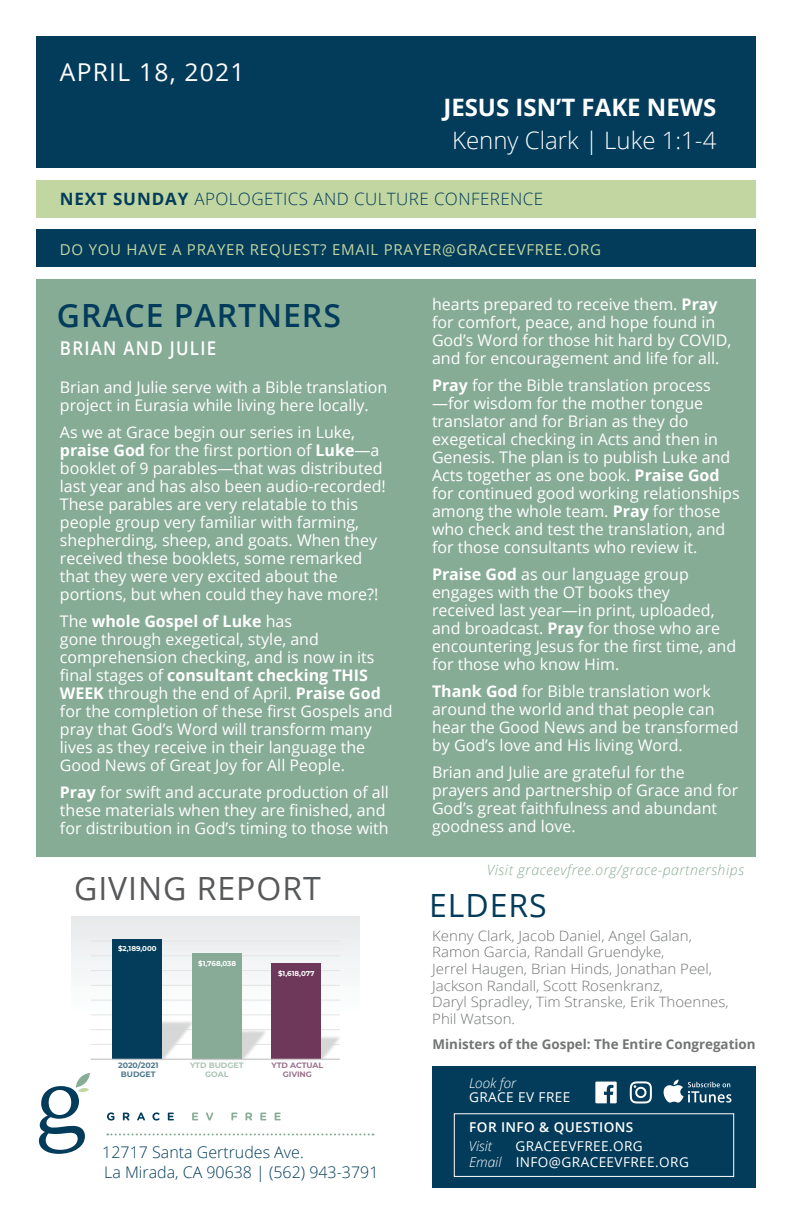
<style>
.page{position:relative;width:792px;height:1224px;background:#fff}
.page>*{position:absolute;margin:0;border:0;box-sizing:border-box;transform-origin:0 0}
.t1{font:600 32px "Open Sans";letter-spacing:.03em;color:#033c5b}
.t2{font:32px "Open Sans";letter-spacing:.03em;color:#57585a}
.t3{font:32px "Open Sans";letter-spacing:.03em;color:#033c5b}
.t4{font:24.6px "Open Sans";letter-spacing:.05em;color:#fff}
.t5{font:300 24px "Open Sans";color:#fff}
.t6{font:700 24px "Open Sans";color:#fff}
.t7{font:600 19px "Open Sans";letter-spacing:.075em;color:#fff;scale:.89 1}
.t8{font:300 17px "Open Sans";letter-spacing:.025em;color:#033c5b}
.t9{font:16px/18px "Open Sans";color:#fff}
.t10{font:300 16px/20px "Open Sans";color:#033c5b}
.t11{font:15px "Open Sans";letter-spacing:.05em;color:#c2d6a1}
.t12{font:300 14.2px/16.6px "Open Sans";color:#727574;scale:1.05 1}
.t13{font:italic 300 14px "Open Sans";letter-spacing:.045em;color:#87ac96}
.t14{font:13.6px/16.4px "Open Sans";letter-spacing:.03em;color:#fff}
.t15{font:italic 300 13.6px/16.4px "Open Sans";color:#fff}
.t16{font:600 13.6px "Open Sans";letter-spacing:.03em;color:#fff}
.t17{font:700 13.4px "Open Sans";color:#727574}
.t18{font:700 7.8px/8.6px "Montserrat";color:#4f788d;text-align:center}
.t19{font:700 7.8px/8.6px "Montserrat";letter-spacing:-.005em;color:#9b748d;text-align:center}
.t20{font:700 7.8px/8.6px "Montserrat";color:#abc4b5;text-align:center}
.t21{font:700 7.2px "Montserrat";color:#fff}
.s1{font-weight:700}
</style>
<div class="page">
<div style="left:36px;top:279px;width:720px;height:578px;background:#87ac96"></div>
<div style="left:36px;top:36px;width:720px;height:132px;background:#033c5b"></div>
<div style="left:36px;top:180px;width:720px;height:38px;background:#c2d6a1"></div>
<div style="left:36px;top:230px;width:720px;height:37px;background:#033c5b"></div>
<div style="left:432px;top:1067px;width:324px;height:121px;background:#033c5b"></div>
<svg style="left:595px;top:1082px;width:22px;height:21px"></svg>
<svg style="left:107px;top:1133px;width:267px;height:2px"></svg>
<div style="left:454px;top:1113px;width:280px;height:64px;border:1px solid #fff"></div>
<svg style="left:663px;top:1080px;width:68px;height:23px"></svg>
<svg style="left:630px;top:1081px;width:22px;height:23px"></svg>
<svg style="left:39px;top:1073px;width:51px;height:81px"></svg>
<svg style="left:107px;top:1112px;width:7px;height:9px"></svg>
<svg style="left:123px;top:1113px;width:6px;height:8px"></svg>
<svg style="left:137px;top:1112px;width:8px;height:9px"></svg>
<svg style="left:152px;top:1112px;width:8px;height:9px"></svg>
<svg style="left:168px;top:1113px;width:6px;height:7px"></svg>
<svg style="left:192px;top:1113px;width:6px;height:7px"></svg>
<svg style="left:206px;top:1113px;width:7px;height:8px"></svg>
<svg style="left:231px;top:1113px;width:6px;height:8px"></svg>
<svg style="left:246px;top:1113px;width:6px;height:8px"></svg>
<svg style="left:260px;top:1113px;width:6px;height:7px"></svg>
<svg style="left:275px;top:1113px;width:6px;height:7px"></svg>
<div style="left:72px;top:916px;width:288px;height:105px;background:linear-gradient(to right,#eeeff0,#eff1f2)"></div>
<hr style="left:122px;top:943px;width:224px;height:1px;background:#ebecec">
<hr style="left:91px;top:955px;width:249px;height:1px;background:#e3e4e4">
<hr style="left:91px;top:970px;width:249px;height:1px;background:#e3e4e4">
<hr style="left:91px;top:941px;width:249px;height:1px;background:#e3e4e4">
<hr style="left:91px;top:985px;width:249px;height:1px;background:#e3e4e4">
<hr style="left:91px;top:1000px;width:249px;height:1px;background:#e3e4e4">
<img style="left:321px;top:1015px;width:39px;height:44px">
<img style="left:242px;top:1008px;width:30px;height:51px">
<img style="left:91px;top:999px;width:101px;height:60px">
<div style="left:272px;top:963px;width:49px;height:96px;background:#6e385b"></div>
<div style="left:192px;top:954px;width:50px;height:105px;background:#87ab97"></div>
<div style="left:112px;top:939px;width:50px;height:120px;background:#033d5b"></div>
<hr style="left:91px;top:1059px;width:249px;height:1px;background:#b9baba">
<h2 class="t4" style="left:60px;top:55px;width:186px">APRIL 18, 2021</h2>
<h3 class="t6" style="left:443px;top:91px;width:274px">JESUS ISN’T FAKE NEWS</h3>
<h3 class="t5" style="left:452px;top:124px;width:266px">Kenny Clark | Luke 1:1-4</h3>
<p class="t8" style="left:60px;top:187px;width:485px"><span class="s1">NEXT SUNDAY</span> APOLOGETICS AND CULTURE CONFERENCE</p>
<p class="t11" style="left:60px;top:239px;width:543px">DO YOU HAVE A PRAYER REQUEST? EMAIL PRAYER@GRACEEVFREE.ORG</p>
<h1 class="t1" style="left:57px;top:294px;width:286px">GRACE PARTNERS</h1>
<p class="t7" style="left:60px;top:335px;width:177px">BRIAN AND JULIE</p>
<p class="t9" style="left:60px;top:378px;width:329px">Brian and Julie serve with a Bible translation project in Eurasia while living here locally.</p>
<p class="t9" style="left:60px;top:423px;width:327px">As we at Grace begin our series in Luke, <span class="s1">praise God</span> for the first portion of <span class="s1">Luke</span>—a booklet of 9 parables—that was distributed last year and has also been audio-recorded!<br>These parables are very relatable to this people group very familiar with farming, shepherding, sheep, and goats. When they received these booklets, some remarked that they were very excited about the portions, but when could they have more?!</p>
<p class="t9" style="left:60px;top:612px;width:334px">The <span class="s1">whole Gospel of Luke</span> has<br>gone through exegetical, style, and comprehension checking, and is now in its final stages of <span class="s1">consultant checking THIS WEEK</span> through the end of April. <span class="s1">Praise God </span>for the completion of these first Gospels and pray that God’s Word will transform many lives as they receive in their language the Good News of Great Joy for All People.</p>
<p class="t9" style="left:60px;top:783px;width:331px"><span class="s1">Pray</span> for swift and accurate production of all these materials when they are finished, and for distribution in God’s timing to those with</p>
<h1 class="t2" style="left:74px;top:866px;width:248px">GIVING REPORT</h1>
<p class="t21" style="left:118px;top:943px;width:40px">$2,189,000</p>
<p class="t21" style="left:198px;top:958px;width:39px">$1,768,038</p>
<p class="t21" style="left:278px;top:968px;width:38px">$1,618,077</p>
<p class="t18" style="left:118px;top:1061px;width:42px">2020/2021<br>BUDGET</p>
<p class="t20" style="left:190px;top:1061px;width:55px">YTD BUDGET<br>GOAL</p>
<p class="t19" style="left:271px;top:1061px;width:53px">YTD ACTUAL<br>GIVING</p>
<p class="t10" style="left:102px;top:1141px;width:278px">12717 Santa Gertrudes Ave.<br>La Mirada, CA 90638 | (562) 943-3791</p>
<p class="t9" style="left:432px;top:295px;width:301px">hearts prepared to receive them. <span class="s1">Pray </span>for comfort, peace, and hope found in God’s Word for those hit hard by COVID, and for encouragement and life for all.</p>
<p class="t9" style="left:432px;top:376px;width:309px"><span class="s1">Pray</span> for the Bible translation process —for wisdom for the mother tongue translator and for Brian as they do exegetical checking in Acts and then in Genesis. The plan is to publish Luke and Acts together as one book. <span class="s1">Praise God </span>for continued good working relationships among the whole team. <span class="s1">Pray</span> for those who check and test the translation, and for those consultants who review it.</p>
<p class="t9" style="left:432px;top:565px;width:306px"><span class="s1">Praise God</span> as our language group engages with the OT books they received last year—in print, uploaded, and broadcast. <span class="s1">Pray</span> for those who are encountering Jesus for the first time, and for those who know Him.</p>
<p class="t9" style="left:432px;top:682px;width:308px"><span class="s1">Thank God</span> for Bible translation work around the world and that people can hear the Good News and be transformed by God’s love and His living Word.</p>
<p class="t9" style="left:432px;top:763px;width:308px">Brian and Julie are grateful for the prayers and partnership of Grace and for God’s great faithfulness and abundant goodness and love.</p>
<p class="t13" style="left:487px;top:860px;width:259px">Visit graceevfree.org/grace-partnerships</p>
<h1 class="t3" style="left:429px;top:883px;width:119px">ELDERS</h1>
<p class="t12" style="left:432px;top:927px;width:284px">Kenny Clark, Jacob Daniel, Angel Galan, Ramon Garcia, Randall Gruendyke,<br>Jerrel Haugen, Brian Hinds, Jonathan Peel, Jackson Randall, Scott Rosenkranz,<br>Daryl Spradley, Tim Stranske, Erik Thoennes, Phil Watson.</p>
<p class="t17" style="left:433px;top:1035px;width:325px">Ministers of the Gospel: The Entire Congregation</p>
<p class="t15" style="left:469px;top:1075px;width:49px">Look for</p>
<p class="t14" style="left:469px;top:1088px;width:103px">GRACE EV FREE</p>
<p class="t16" style="left:469px;top:1118px;width:166px">FOR INFO &amp; QUESTIONS</p>
<p class="t15" style="left:469px;top:1137px;width:34px">Visit<br>Email</p>
<p class="t14" style="left:515px;top:1137px;width:175px">GRACEEVFREE.ORG<br>INFO@GRACEEVFREE.ORG</p>
</div>
